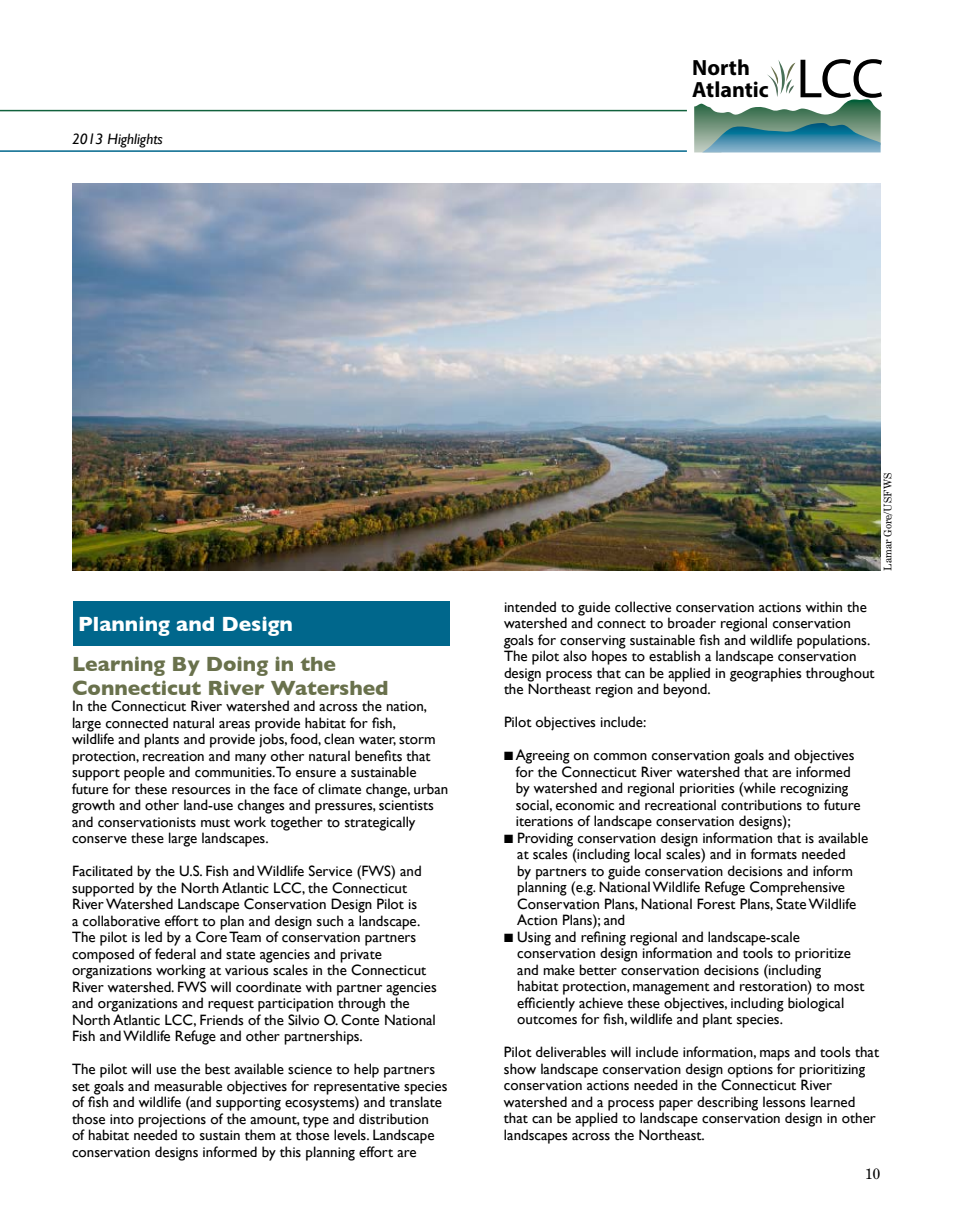
<style>
.page{position:relative;width:954px;height:1224px;background:#fff}
.page>*{position:absolute;margin:0;border:0;box-sizing:border-box;transform-origin:0 0}
.t1{font:55.65px "Myriad Pro";color:#000}
.t2{font:700 22.05px/22px "Myriad Pro";color:#000}
.t3{font:700 21px/24px "Gill Sans";color:#69714c}
.t4{font:700 21px "Gill Sans";color:#fff}
.t5{font:15px/16.5px "Gill Sans";color:#000}
.t6{font:italic 15px "Gill Sans";color:#000}
.t7{font:15px "Century Expanded BT";color:#000}
.t8{font:10.5px "Century Expanded BT";color:#000}
</style>
<div class="page">
<div style="left:74px;top:601px;width:376px;height:44px;background:#00678c"></div>
<svg style="left:694px;top:60px;width:187px;height:92px"></svg>
<hr style="left:0;top:110px;width:687px;height:1px;background:#11623d">
<hr style="left:0;top:150px;width:687px;height:2px;background:#00678c">
<img style="left:72px;top:184px;width:808px;height:387px">
<p class="t6" style="left:72px;top:130px;width:92px">2013 Highlights</p>
<h2 class="t2" style="left:692px;top:56px;width:78px">North<br>Atlantic</h2>
<h1 class="t1" style="left:796px;top:44px;width:89px">LCC</h1>
<h3 class="t4" style="left:78px;top:611px;width:216px">Planning and Design</h3>
<h3 class="t3" style="left:72px;top:652px;width:318px">Learning By Doing in the<br>Connecticut River Watershed</h3>
<p class="t5" style="left:72px;top:698px;width:378px">In the Connecticut River watershed and across the nation, large connected natural areas provide habitat for fish,<br>wildlife and plants and provide jobs, food, clean water, storm protection, recreation and many other natural benefits that support people and communities.To ensure a sustainable future for these resources in the face of climate change, urban growth and other land-use changes and pressures, scientists and conservationists must work together to strategically conserve these large landscapes.</p>
<p class="t5" style="left:72px;top:863px;width:366px">Facilitated by the U.S. Fish and Wildlife Service (FWS) and supported by the North Atlantic LCC, the Connecticut River Watershed Landscape Conservation Design Pilot is<br>a collaborative effort to plan and design such a landscape.<br>The pilot is led by a Core Team of conservation partners composed of federal and state agencies and private organizations working at various scales in the Connecticut River watershed. FWS will coordinate with partner agencies and organizations and request participation through the North Atlantic LCC, Friends of the Silvio O. Conte National Fish and Wildlife Refuge and other partnerships.</p>
<p class="t5" style="left:72px;top:1061px;width:377px">The pilot will use the best available science to help partners set goals and measurable objectives for representative species of fish and wildlife (and supporting ecosystems) and translate those into projections of the amount, type and distribution<br>of habitat needed to sustain them at those levels. Landscape conservation designs informed by this planning effort are</p>
<p class="t8" style="left:881px;top:571px;width:99px;rotate:-90deg">Lamar Gore/USFWS</p>
<p class="t5" style="left:504px;top:598px;width:372px">intended to guide collective conservation actions within the watershed and connect to broader regional conservation goals for conserving sustainable fish and wildlife populations.<br>The pilot also hopes to establish a landscape conservation design process that can be applied in geographies throughout the Northeast region and beyond.</p>
<p class="t5" style="left:504px;top:714px;width:144px">Pilot objectives include:</p>
<p class="t5" style="left:516px;top:747px;width:346px;text-indent:-12px">■ Agreeing on common conservation goals and objectives for the Connecticut River watershed that are informed by watershed and regional priorities (while recognizing social, economic and recreational contributions to future iterations of landscape conservation designs);</p>
<p class="t5" style="left:517px;top:829px;width:352px;text-indent:-13px">■ Providing conservation design information that is available at scales (including local scales) and in formats needed<br>by partners to guide conservation decisions and inform planning (e.g. National Wildlife Refuge Comprehensive Conservation Plans, National Forest Plans, State Wildlife Action Plans); and</p>
<p class="t5" style="left:517px;top:928px;width:349px;text-indent:-13px">■ Using and refining regional and landscape-scale conservation design information and tools to prioritize and make better conservation decisions (including habitat protection, management and restoration) to most efficiently achieve these objectives, including biological outcomes for fish, wildlife and plant species.</p>
<p class="t5" style="left:504px;top:1044px;width:377px">Pilot deliverables will include information, maps and tools that show landscape conservation design options for prioritizing conservation actions needed in the Connecticut River watershed and a process paper describing lessons learned that can be applied to landscape conservation design in other landscapes across the Northeast.</p>
<p class="t7" style="left:865px;top:1164px;width:16px">10</p>
</div>
